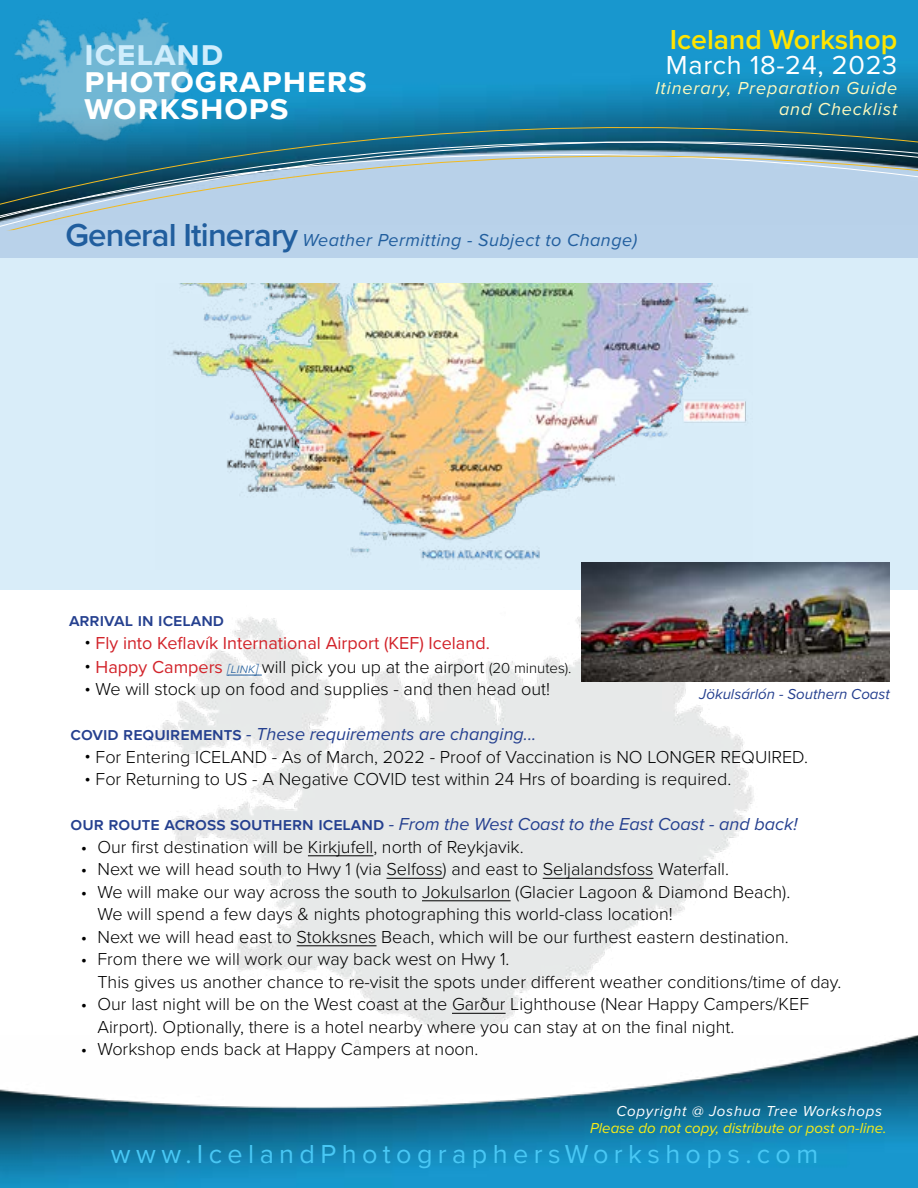
<style>
.page{position:relative;width:918px;height:1188px;background:#fff}
.page>*{position:absolute;margin:0;border:0;box-sizing:border-box;transform-origin:0 0}
.t1{font:700 36px/27px "Proxima Nova";letter-spacing:.025em;color:#fff}
.t2{font:700 36px "Proxima Nova";letter-spacing:.025em;color:#cfedfc}
.t3{font:600 28.5px "Proxima Nova";color:#ffe400}
.t4{font:27px "Proxima Nova";letter-spacing:.2em;color:#49c8f5}
.t5{font:27px "Proxima Nova";letter-spacing:.025em;color:#fff}
.t6{font:300 18px/22.5px "Proxima Nova";color:#000}
.t7{font:italic 18px "Proxima Nova";color:#25408f}
.t8{font:italic 18px "Proxima Nova";letter-spacing:.025em;color:#215e9e}
.t9{font:18px "Proxima Nova";color:#d2232a}
.t10{font:italic 18px/21.6px "Proxima Nova";letter-spacing:.05em;color:#fffabe;text-align:right}
.t11{font:600 18px "Proxima Nova";color:#25408f}
.t12{font:italic 15px "Proxima Nova";color:#f7ec16}
.t13{font:italic 15px "Proxima Nova";letter-spacing:.05em;color:#fff}
.t14{font:italic 15px "Proxima Nova";color:#25408f}
.s1{font-weight:600;font-style:normal;font-size:33px}
.s2{font-weight:300;color:#000}
.s3{font-weight:400;color:#d2232a}
.s4{font-style:italic;font-size:13.5px;color:#215e9e}
.s5{font-size:15px}
.s6{font-weight:600;font-style:normal}
</style>
<div class="page">
<img style="left:153px;top:617px;width:601px;height:418px">
<div style="left:0;top:105px;width:918px;height:153px;background:#b9d2ea"></div>
<img style="left:0;top:0;width:918px;height:111px">
<svg style="left:0;top:111px;width:918px;height:120px"></svg>
<img style="left:0;top:12px;width:226px;height:139px">
<img style="left:0;top:1035px;width:918px;height:153px">
<div style="left:0;top:258px;width:918px;height:332px;background:#d9edf9"></div>
<img style="left:581px;top:562px;width:309px;height:120px">
<img style="left:172px;top:283px;width:580px;height:287px">
<hr style="left:228px;top:675px;width:34px;height:1px;background:#215e9e">
<hr style="left:308px;top:855px;width:65px;height:1px;background:#000">
<hr style="left:387px;top:878px;width:56px;height:1px;background:#000">
<hr style="left:543px;top:878px;width:111px;height:1px;background:#000">
<hr style="left:422px;top:900px;width:89px;height:1px;background:#000">
<hr style="left:297px;top:945px;width:80px;height:1px;background:#000">
<hr style="left:452px;top:1013px;width:54px;height:1px;background:#000">
<h1 class="t2" style="left:85px;top:26px;width:140px">iceland</h1>
<h1 class="t1" style="left:85px;top:66px;width:284px">photographers workshops</h1>
<h2 class="t3" style="left:670px;top:18px;width:229px">Iceland Workshop</h2>
<p class="t10" style="left:655px;top:76px;width:243px">Itinerary, Preparation Guide and Checklist</p>
<h3 class="t5" style="left:666px;top:45px;width:233px">March 18-24, 2023</h3>
<p class="t8" style="left:65px;top:227px;width:573px"><span class="s1">General Itinerary</span> Weather Permitting - Subject to Change)</p>
<p class="t11" style="left:69px;top:607px;width:157px">arrival in iceland</p>
<p class="t9" style="left:84px;top:629px;width:407px"><span class="s2">•</span> Fly into Keflavík International Airport (KEF) Iceland.</p>
<p class="t6" style="left:84px;top:655px;width:489px">• <span class="s3">Happy Campers</span> <span class="s4">[link]</span> will pick you up at the airport <span class="s5">(20 minutes).</span></p>
<p class="t6" style="left:84px;top:677px;width:467px">• We will stock up on food and supplies - and then head out!</p>
<p class="t7" style="left:70px;top:721px;width:467px"><span class="s6">covid requirements</span> - These requirements are changing...</p>
<p class="t6" style="left:84px;top:745px;width:725px">• For Entering ICELAND - As of March, 2022 - Proof of Vaccination is NO LONGER REQUIRED.</p>
<p class="t6" style="left:84px;top:767px;width:648px">• For Returning to US - A Negative COVID test within 24 Hrs of boarding is required.</p>
<p class="t7" style="left:70px;top:811px;width:729px"><span class="s6">our route across southern iceland</span> - From the West Coast to the East Coast - and back!</p>
<p class="t6" style="left:81px;top:835px;width:444px">• Our first destination will be Kirkjufell, north of Reykjavik.</p>
<p class="t6" style="left:81px;top:857px;width:650px">• Next we will head south to Hwy 1 (via Selfoss) and east to Seljalandsfoss Waterfall.</p>
<p class="t6" style="left:98px;top:880px;width:694px;text-indent:-17px">• We will make our way across the south to Jokulsarlon (Glacier Lagoon &amp; Diamond Beach).<br>We will spend a few days &amp; nights photographing this world-class location!</p>
<p class="t6" style="left:81px;top:925px;width:709px">• Next we will head east to Stokksnes Beach, which will be our furthest eastern destination.</p>
<p class="t6" style="left:98px;top:947px;width:746px;text-indent:-17px">• From there we will work our way back west on Hwy 1.<br>This gives us another chance to re-visit the spots under different weather conditions/time of day.</p>
<p class="t6" style="left:98px;top:992px;width:713px;text-indent:-17px">• Our last night will be on the West coast at the Garður Lighthouse (Near Happy Campers/KEF<br>Airport). Optionally, there is a hotel nearby where you can stay at on the final night.</p>
<p class="t6" style="left:81px;top:1037px;width:399px">• Workshop ends back at Happy Campers at noon.</p>
<p class="t14" style="left:699px;top:682px;width:192px">Jökulsárlón - Southern Coast</p>
<p class="t13" style="left:616px;top:1100px;width:267px">Copyright @ Joshua Tree Workshops</p>
<p class="t12" style="left:590px;top:1117px;width:298px">Please do not copy, distribute or post on-line.</p>
<h3 class="t4" style="left:111px;top:1134px;width:709px">www.IcelandPhotographersWorkshops.com</h3>
</div>
